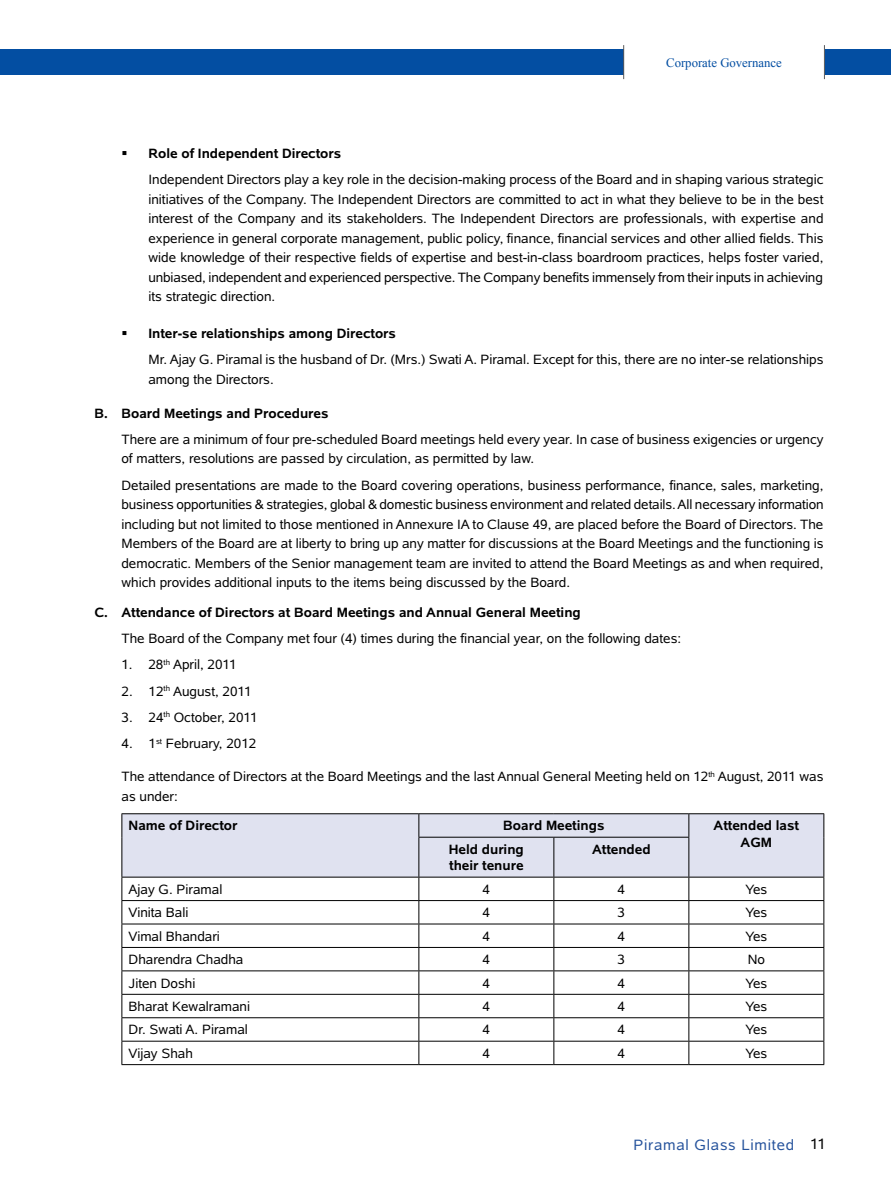
<style>
.page{position:relative;width:891px;height:1188px;background:#fff}
.page>*{position:absolute;margin:0;border:0;box-sizing:border-box;transform-origin:0 0}
.t1{font:15px "Albany Std";letter-spacing:.05em;color:#26539c}
.t2{font:13.5px/19.5px "Albany Std";color:#000}
.t3{font:700 13.5px/16.5px "Albany Std";color:#000;text-align:center}
.t4{font:12.75px "Times New Roman";color:#034ea2}
.s1{color:#000}
</style>
<div class="page">
<div style="left:0;top:49px;width:891px;height:26px;background:#034ea2"></div>
<div style="left:624px;top:45px;width:200px;height:34px;background:#fff"></div>
<hr style="left:623px;top:45px;width:1px;height:34px;background:#58595b">
<hr style="left:824px;top:45px;width:1px;height:34px;background:#58595b">
<div style="left:123px;top:814px;width:701px;height:63px;background:#e0e2f0"></div>
<svg style="left:122px;top:814px;width:1px;height:23px"></svg>
<svg style="left:418px;top:814px;width:1px;height:23px"></svg>
<svg style="left:688px;top:814px;width:1px;height:23px"></svg>
<svg style="left:824px;top:814px;width:1px;height:23px"></svg>
<hr style="left:122px;top:837px;width:1px;height:40px;background:#000">
<hr style="left:418px;top:837px;width:136px;height:1px;background:#000">
<hr style="left:418px;top:838px;width:1px;height:39px;background:#000">
<hr style="left:554px;top:837px;width:135px;height:1px;background:#000">
<hr style="left:554px;top:838px;width:1px;height:39px;background:#000">
<hr style="left:688px;top:838px;width:1px;height:39px;background:#000">
<hr style="left:824px;top:837px;width:1px;height:40px;background:#000">
<hr style="left:122px;top:877px;width:297px;height:1px;background:#000">
<hr style="left:419px;top:877px;width:135px;height:1px;background:#000">
<hr style="left:554px;top:877px;width:135px;height:1px;background:#000">
<hr style="left:689px;top:877px;width:135px;height:1px;background:#000">
<hr style="left:122px;top:900px;width:297px;height:1px;background:#000">
<hr style="left:419px;top:900px;width:135px;height:1px;background:#000">
<hr style="left:554px;top:900px;width:135px;height:1px;background:#000">
<hr style="left:689px;top:900px;width:135px;height:1px;background:#000">
<hr style="left:122px;top:924px;width:297px;height:1px;background:#000">
<hr style="left:419px;top:924px;width:135px;height:1px;background:#000">
<hr style="left:554px;top:924px;width:135px;height:1px;background:#000">
<hr style="left:689px;top:924px;width:135px;height:1px;background:#000">
<hr style="left:122px;top:947px;width:297px;height:1px;background:#000">
<hr style="left:419px;top:947px;width:135px;height:1px;background:#000">
<hr style="left:554px;top:947px;width:135px;height:1px;background:#000">
<hr style="left:689px;top:947px;width:135px;height:1px;background:#000">
<hr style="left:122px;top:971px;width:297px;height:1px;background:#000">
<hr style="left:419px;top:971px;width:135px;height:1px;background:#000">
<hr style="left:554px;top:971px;width:135px;height:1px;background:#000">
<hr style="left:689px;top:971px;width:135px;height:1px;background:#000">
<hr style="left:122px;top:994px;width:297px;height:1px;background:#000">
<hr style="left:419px;top:994px;width:135px;height:1px;background:#000">
<hr style="left:554px;top:994px;width:135px;height:1px;background:#000">
<hr style="left:689px;top:994px;width:135px;height:1px;background:#000">
<hr style="left:122px;top:1017px;width:297px;height:1px;background:#000">
<hr style="left:419px;top:1017px;width:135px;height:1px;background:#000">
<hr style="left:554px;top:1017px;width:135px;height:1px;background:#000">
<hr style="left:689px;top:1017px;width:135px;height:1px;background:#000">
<hr style="left:122px;top:1041px;width:297px;height:1px;background:#000">
<svg style="left:122px;top:878px;width:1px;height:186px"></svg>
<hr style="left:419px;top:1041px;width:135px;height:1px;background:#000">
<svg style="left:418px;top:878px;width:1px;height:186px"></svg>
<hr style="left:554px;top:1041px;width:135px;height:1px;background:#000">
<svg style="left:554px;top:878px;width:1px;height:186px"></svg>
<hr style="left:689px;top:1041px;width:135px;height:1px;background:#000">
<svg style="left:688px;top:878px;width:1px;height:186px"></svg>
<svg style="left:824px;top:878px;width:1px;height:186px"></svg>
<hr style="left:122px;top:813px;width:297px;height:1px;background:#000">
<hr style="left:419px;top:813px;width:135px;height:1px;background:#000">
<hr style="left:554px;top:813px;width:135px;height:1px;background:#000">
<hr style="left:689px;top:813px;width:135px;height:1px;background:#000">
<hr style="left:122px;top:1064px;width:297px;height:1px;background:#000">
<hr style="left:419px;top:1064px;width:135px;height:1px;background:#000">
<hr style="left:554px;top:1064px;width:135px;height:1px;background:#000">
<hr style="left:689px;top:1064px;width:135px;height:1px;background:#000">
<p class="t4" style="left:666px;top:54px;width:117px">Corporate Governance</p>
<p class="t3" style="left:148px;top:145px;width:194px">Role of Independent Directors</p>
<p class="t2" style="left:148px;top:170px;width:677px;text-align:justify">Independent Directors play a key role in the decision-making process of the Board and in shaping various strategic initiatives of the Company. The Independent Directors are committed to act in what they believe to be in the best interest of the Company and its stakeholders. The Independent Directors are professionals, with expertise and experience in general corporate management, public policy, finance, financial services and other allied fields. This wide knowledge of their respective fields of expertise and best-in-class boardroom practices, helps foster varied, unbiased, independent and experienced perspective. The Company benefits immensely from their inputs in achieving its strategic direction.</p>
<p class="t3" style="left:148px;top:325px;width:249px">Inter-se relationships among Directors</p>
<p class="t2" style="left:148px;top:350px;width:676px">Mr. Ajay G. Piramal is the husband of Dr. (Mrs.) Swati A. Piramal. Except for this, there are no inter-se relationships among the Directors.</p>
<p class="t3" style="left:94px;top:404px;width:236px">B. Board Meetings and Procedures</p>
<p class="t2" style="left:121px;top:429px;width:704px">There are a minimum of four pre-scheduled Board meetings held every year. In case of business exigencies or urgency of matters, resolutions are passed by circulation, as permitted by law.</p>
<p class="t2" style="left:121px;top:475px;width:704px;text-align:justify">Detailed presentations are made to the Board covering operations, business performance, finance, sales, marketing, business opportunities &amp; strategies, global &amp; domestic business environment and related details. All necessary information including but not limited to those mentioned in Annexure IA to Clause 49, are placed before the Board of Directors. The Members of the Board are at liberty to bring up any matter for discussions at the Board Meetings and the functioning is democratic. Members of the Senior management team are invited to attend the Board Meetings as and when required, which provides additional inputs to the items being discussed by the Board.</p>
<p class="t3" style="left:94px;top:603px;width:488px">C. Attendance of Directors at Board Meetings and Annual General Meeting</p>
<p class="t2" style="left:121px;top:628px;width:561px">The Board of the Company met four (4) times during the financial year, on the following dates:</p>
<p class="t2" style="left:121px;top:655px;width:117px">1. 28<sup>th</sup> April, 2011</p>
<p class="t2" style="left:122px;top:681px;width:132px">2. 12<sup>th</sup> August, 2011</p>
<p class="t2" style="left:122px;top:707px;width:138px">3. 24<sup>th</sup> October, 2011</p>
<p class="t2" style="left:122px;top:734px;width:136px">4. 1<sup>st</sup> February, 2012</p>
<p class="t2" style="left:121px;top:767px;width:704px">The attendance of Directors at the Board Meetings and the last Annual General Meeting held on 12<sup>th</sup> August, 2011 was as under:</p>
<p class="t3" style="left:129px;top:817px;width:110px">Name of Director</p>
<p class="t3" style="left:503px;top:817px;width:103px">Board Meetings</p>
<p class="t3" style="left:714px;top:817px;width:87px">Attended last<br>AGM</p>
<p class="t3" style="left:449px;top:841px;width:77px;text-align:left">Held during their tenure</p>
<p class="t3" style="left:592px;top:841px;width:60px">Attended</p>
<p class="t2" style="left:129px;top:879px;width:95px">Ajay G. Piramal</p>
<p class="t2" style="left:483px;top:879px;width:9px">4</p>
<p class="t2" style="left:618px;top:879px;width:9px">4</p>
<p class="t2" style="left:745px;top:879px;width:24px">Yes</p>
<p class="t2" style="left:129px;top:903px;width:61px">Vinita Bali</p>
<p class="t2" style="left:483px;top:903px;width:9px">4</p>
<p class="t2" style="left:618px;top:903px;width:9px">3</p>
<p class="t2" style="left:745px;top:903px;width:24px">Yes</p>
<p class="t2" style="left:129px;top:926px;width:93px">Vimal Bhandari</p>
<p class="t2" style="left:483px;top:926px;width:9px">4</p>
<p class="t2" style="left:618px;top:926px;width:9px">4</p>
<p class="t2" style="left:745px;top:926px;width:24px">Yes</p>
<p class="t2" style="left:129px;top:950px;width:116px">Dharendra Chadha</p>
<p class="t2" style="left:483px;top:950px;width:9px">4</p>
<p class="t2" style="left:618px;top:950px;width:9px">3</p>
<p class="t2" style="left:748px;top:950px;width:19px">No</p>
<p class="t2" style="left:129px;top:973px;width:68px">Jiten Doshi</p>
<p class="t2" style="left:483px;top:973px;width:9px">4</p>
<p class="t2" style="left:618px;top:973px;width:9px">4</p>
<p class="t2" style="left:745px;top:973px;width:24px">Yes</p>
<p class="t2" style="left:129px;top:996px;width:123px">Bharat Kewalramani</p>
<p class="t2" style="left:483px;top:996px;width:9px">4</p>
<p class="t2" style="left:618px;top:996px;width:9px">4</p>
<p class="t2" style="left:745px;top:996px;width:24px">Yes</p>
<p class="t2" style="left:129px;top:1020px;width:121px">Dr. Swati A. Piramal</p>
<p class="t2" style="left:483px;top:1020px;width:9px">4</p>
<p class="t2" style="left:618px;top:1020px;width:9px">4</p>
<p class="t2" style="left:745px;top:1020px;width:24px">Yes</p>
<p class="t2" style="left:129px;top:1043px;width:66px">Vijay Shah</p>
<p class="t2" style="left:483px;top:1043px;width:9px">4</p>
<p class="t2" style="left:618px;top:1043px;width:9px">4</p>
<p class="t2" style="left:745px;top:1043px;width:24px">Yes</p>
<p class="t1" style="left:633px;top:1136px;width:194px">Piramal Glass Limited <span class="s1">11</span></p>
</div>
